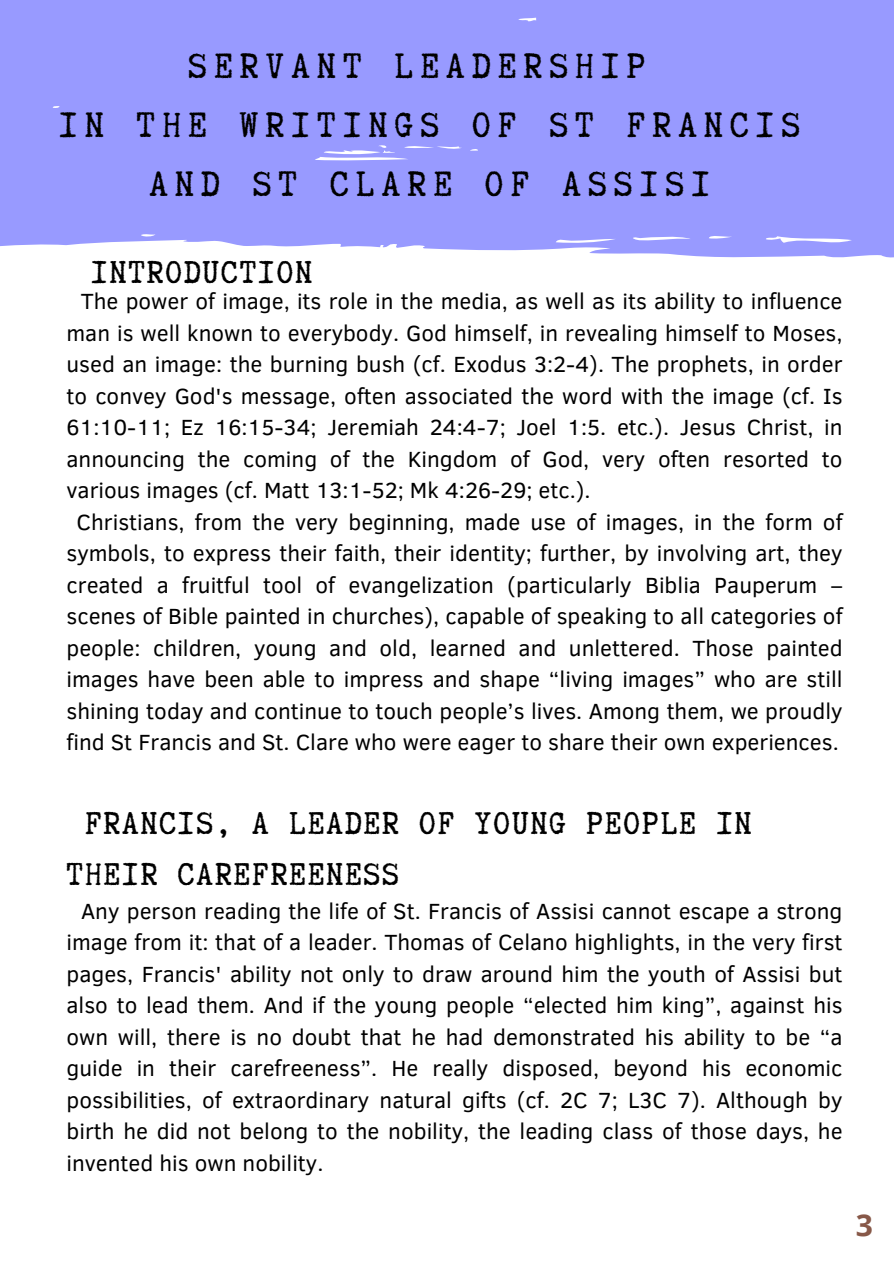
<style>
.page{position:relative;width:894px;height:1264px;background:#fff}
.page>*{position:absolute;margin:0;border:0;box-sizing:border-box;transform-origin:0 0}
.t1{font:42px "Truetypewriter Polygl OTT";letter-spacing:.17em;color:#000}
.t2{font:37.5px/51.8px "Truetypewriter Polygl OTT";letter-spacing:.05em;color:#000}
.t3{font:700 30px "Open Sans";color:#875848}
.t4{font:22.5px/31.5px "Clear Sans";color:#000;text-align:justify}
</style>
<div class="page">
<div style="left:0;top:0;width:893px;height:258px;background:#989aff"></div>
<h1 class="t1" style="left:188px;top:44px;width:458px">SERVANT LEADERSHIP</h1>
<h1 class="t1" style="left:59px;top:103px;width:742px">IN THE WRITINGS OF ST FRANCIS</h1>
<h1 class="t1" style="left:149px;top:161px;width:562px">AND ST CLARE OF ASSISI</h1>
<h2 class="t2" style="left:91px;top:246px;width:222px">INTRODUCTION</h2>
<p class="t4" style="left:66px;top:284px;width:777px;text-indent:14px">The power of image, its role in the media, as well as its ability to influence man is well known to everybody. God himself, in revealing himself to Moses, used an image: the burning bush (cf. Exodus 3:2-4). The prophets, in order to convey God's message, often associated the word with the image (cf. Is 61:10-11; Ez 16:15-34; Jeremiah 24:4-7; Joel 1:5. etc.). Jesus Christ, in announcing the coming of the Kingdom of God, very often resorted to various images (cf. Matt 13:1-52; Mk 4:26-29; etc.).</p>
<p class="t4" style="left:66px;top:505px;width:777px;text-align:center">Christians, from the very beginning, made use of images, in the form of symbols, to express their faith, their identity; further, by involving art, they created a fruitful tool of evangelization (particularly Biblia Pauperum – scenes of Bible painted in churches), capable of speaking to all categories of people: children, young and old, learned and unlettered. Those painted images have been able to impress and shape “living images” who are still shining today and continue to touch people’s lives. Among them, we proudly find St Francis and St. Clare who were eager to share their own experiences.</p>
<h2 class="t2" style="left:66px;top:796px;width:686px;text-indent:19px">FRANCIS, A LEADER OF YOUNG PEOPLE IN<br>THEIR CAREFREENESS</h2>
<p class="t4" style="left:66px;top:893px;width:777px;text-indent:15px">Any person reading the life of St. Francis of Assisi cannot escape a strong image from it: that of a leader. Thomas of Celano highlights, in the very first pages, Francis' ability not only to draw around him the youth of Assisi but also to lead them. And if the young people “elected him king”, against his own will, there is no doubt that he had demonstrated his ability to be “a guide in their carefreeness”. He really disposed, beyond his economic possibilities, of extraordinary natural gifts (cf. 2C 7; L3C 7). Although by birth he did not belong to the nobility, the leading class of those days, he invented his own nobility.</p>
<p class="t3" style="left:855px;top:1204px;width:19px">3</p>
</div>
